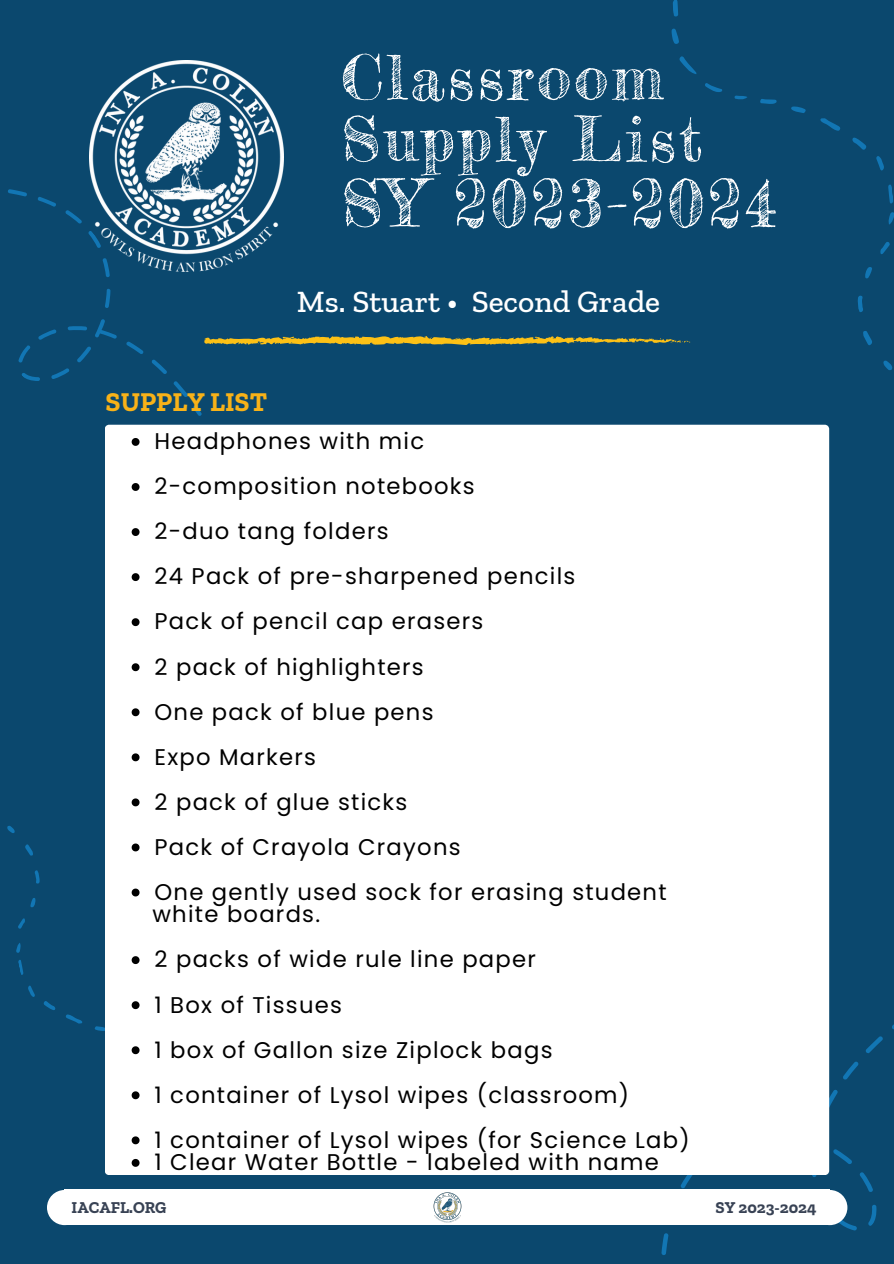
<style>
.page{position:relative;width:894px;height:1264px;background:#fff}
.page>*{position:absolute;margin:0;border:0;box-sizing:border-box;transform-origin:0 0}
.t1{font:65.25px "Frederickathe Great";letter-spacing:.055em;color:#fff}
.t2{font:61.8px "Frederickathe Great";letter-spacing:.055em;color:#fff}
.t3{font:500 31.5px "Zilla Slab";color:#fff}
.t4{font:700 27px "Zilla Slab";color:#f8b218}
.t5{font:22.65px "Poppins";letter-spacing:.055em;color:#000}
.t6{font:700 16.5px "Zilla Slab";color:#384254}
</style>
<div class="page">
<div style="left:0;top:0;width:893px;height:1263px;background:#0b486e"></div>
<img style="left:89px;top:60px;width:194px;height:212px">
<div style="left:47px;top:1189px;width:35px;height:36px;background:#fff;border-radius:50%"></div>
<svg style="left:677px;top:1174px;width:44px;height:15px"></svg>
<svg style="left:865px;top:1036px;width:18px;height:17px"></svg>
<svg style="left:843px;top:1061px;width:16px;height:19px"></svg>
<svg style="left:661px;top:1233px;width:8px;height:22px"></svg>
<svg style="left:828px;top:1088px;width:10px;height:22px"></svg>
<svg style="left:800px;top:1119px;width:77px;height:112px"></svg>
<div style="left:812px;top:1189px;width:35px;height:36px;background:#fff;border-radius:50%"></div>
<div style="left:65px;top:1189px;width:764px;height:35px;background:#fff"></div>
<svg style="left:204px;top:336px;width:486px;height:9px"></svg>
<img style="left:427px;top:1192px;width:40px;height:33px">
<svg style="left:820px;top:118px;width:21px;height:13px"></svg>
<svg style="left:679px;top:56px;width:17px;height:18px"></svg>
<svg style="left:671px;top:28px;width:8px;height:16px"></svg>
<svg style="left:852px;top:137px;width:14px;height:13px"></svg>
<svg style="left:673px;top:0;width:5px;height:17px"></svg>
<svg style="left:863px;top:331px;width:9px;height:15px"></svg>
<svg style="left:888px;top:184px;width:5px;height:20px"></svg>
<svg style="left:705px;top:83px;width:17px;height:9px"></svg>
<svg style="left:760px;top:99px;width:16px;height:5px"></svg>
<svg style="left:857px;top:295px;width:6px;height:17px"></svg>
<svg style="left:791px;top:106px;width:15px;height:7px"></svg>
<svg style="left:876px;top:156px;width:8px;height:15px"></svg>
<svg style="left:865px;top:267px;width:7px;height:12px"></svg>
<svg style="left:880px;top:242px;width:10px;height:12px"></svg>
<svg style="left:883px;top:360px;width:9px;height:10px"></svg>
<svg style="left:888px;top:212px;width:5px;height:13px"></svg>
<svg style="left:734px;top:95px;width:13px;height:5px"></svg>
<svg style="left:65px;top:207px;width:38px;height:42px"></svg>
<svg style="left:96px;top:257px;width:20px;height:20px"></svg>
<svg style="left:38px;top:197px;width:18px;height:10px"></svg>
<svg style="left:151px;top:359px;width:37px;height:38px"></svg>
<svg style="left:8px;top:189px;width:19px;height:8px"></svg>
<svg style="left:126px;top:341px;width:18px;height:13px"></svg>
<svg style="left:105px;top:288px;width:6px;height:20px"></svg>
<svg style="left:18px;top:319px;width:99px;height:62px"></svg>
<svg style="left:193px;top:406px;width:9px;height:10px"></svg>
<svg style="left:66px;top:1014px;width:17px;height:10px"></svg>
<svg style="left:43px;top:1001px;width:13px;height:9px"></svg>
<svg style="left:25px;top:844px;width:8px;height:12px"></svg>
<svg style="left:18px;top:960px;width:6px;height:15px"></svg>
<svg style="left:34px;top:870px;width:6px;height:14px"></svg>
<svg style="left:94px;top:1026px;width:11px;height:5px"></svg>
<svg style="left:28px;top:985px;width:7px;height:12px"></svg>
<svg style="left:30px;top:898px;width:6px;height:10px"></svg>
<svg style="left:18px;top:918px;width:7px;height:11px"></svg>
<svg style="left:7px;top:825px;width:8px;height:8px"></svg>
<svg style="left:16px;top:943px;width:5px;height:10px"></svg>
<div style="left:105px;top:425px;width:723px;height:749px;background:#fff;border-radius:4px"></div>
<svg style="left:132px;top:438px;width:7px;height:8px"></svg>
<svg style="left:132px;top:483px;width:7px;height:8px"></svg>
<svg style="left:132px;top:528px;width:7px;height:8px"></svg>
<svg style="left:132px;top:573px;width:7px;height:8px"></svg>
<svg style="left:132px;top:618px;width:7px;height:8px"></svg>
<svg style="left:132px;top:663px;width:7px;height:8px"></svg>
<svg style="left:132px;top:708px;width:7px;height:8px"></svg>
<svg style="left:132px;top:753px;width:7px;height:8px"></svg>
<svg style="left:132px;top:798px;width:7px;height:8px"></svg>
<svg style="left:132px;top:843px;width:7px;height:8px"></svg>
<svg style="left:132px;top:888px;width:7px;height:8px"></svg>
<svg style="left:132px;top:956px;width:7px;height:8px"></svg>
<svg style="left:132px;top:1001px;width:7px;height:8px"></svg>
<svg style="left:132px;top:1046px;width:7px;height:8px"></svg>
<svg style="left:132px;top:1091px;width:7px;height:8px"></svg>
<svg style="left:132px;top:1136px;width:7px;height:8px"></svg>
<svg style="left:132px;top:1158px;width:7px;height:8px"></svg>
<p class="t2" style="left:341px;top:39px;width:324px">Classroom</p>
<p class="t2" style="left:341px;top:101px;width:362px">Supply List</p>
<p class="t1" style="left:341px;top:163px;width:437px">SY 2023-2024</p>
<p class="t3" style="left:297px;top:282px;width:365px">Ms. Stuart • Second Grade</p>
<p class="t4" style="left:106px;top:385px;width:163px">SUPPLY LIST</p>
<p class="t5" style="left:154px;top:425px;width:271px">Headphones with mic</p>
<p class="t5" style="left:154px;top:470px;width:322px">2-composition notebooks</p>
<p class="t5" style="left:154px;top:515px;width:235px">2-duo tang folders</p>
<p class="t5" style="left:154px;top:560px;width:422px">24 Pack of pre-sharpened pencils</p>
<p class="t5" style="left:154px;top:605px;width:330px">Pack of pencil cap erasers</p>
<p class="t5" style="left:154px;top:650px;width:271px">2 pack of highlighters</p>
<p class="t5" style="left:154px;top:695px;width:280px">One pack of blue pens</p>
<p class="t5" style="left:154px;top:741px;width:163px">Expo Markers</p>
<p class="t5" style="left:154px;top:786px;width:254px">2 pack of glue sticks</p>
<p class="t5" style="left:154px;top:831px;width:307px">Pack of Crayola Crayons</p>
<p class="t5" style="left:154px;top:876px;width:513px">One gently used sock for erasing student</p>
<p class="t5" style="left:152px;top:898px;width:169px">white boards.</p>
<p class="t5" style="left:154px;top:943px;width:383px">2 packs of wide rule line paper</p>
<p class="t5" style="left:154px;top:988px;width:189px">1 Box of Tissues</p>
<p class="t5" style="left:154px;top:1033px;width:399px">1 box of Gallon size Ziplock bags</p>
<p class="t5" style="left:154px;top:1078px;width:476px">1 container of Lysol wipes (classroom)</p>
<p class="t5" style="left:154px;top:1123px;width:536px">1 container of Lysol wipes (for Science Lab)</p>
<p class="t5" style="left:154px;top:1146px;width:506px">1 Clear Water Bottle - labeled with name</p>
<p class="t6" style="left:71px;top:1197px;width:96px">IACAFL.ORG</p>
<p class="t6" style="left:715px;top:1197px;width:102px">SY 2023-2024</p>
</div>
